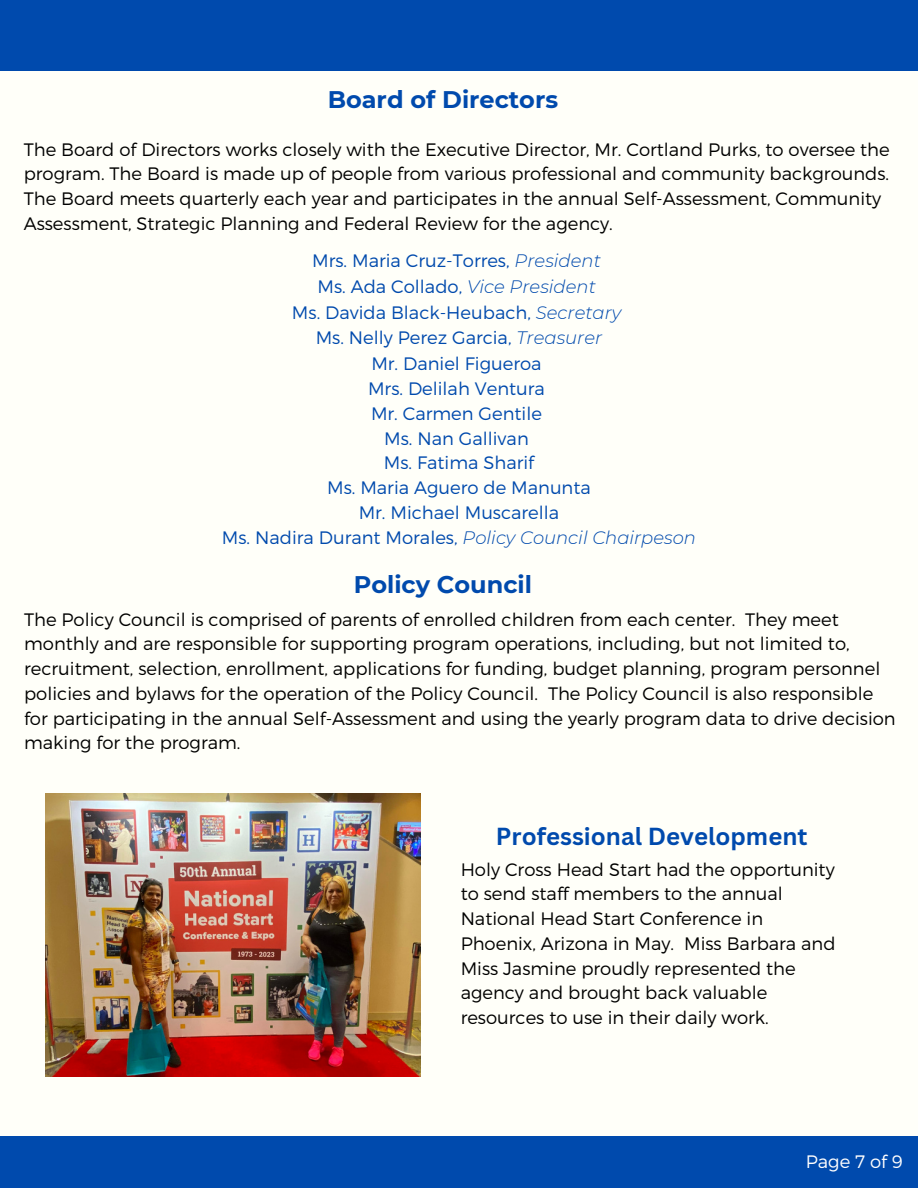
<style>
.page{position:relative;width:918px;height:1188px;background:#fffff9}
.page>*{position:absolute;margin:0;border:0;box-sizing:border-box;transform-origin:0 0}
.t1{font:700 24px "Montserrat";color:#004aad}
.t2{font:700 24px "Canva Sans";color:#004aad}
.t3{font:300 18px/24.8px "Montserrat";color:#000}
.t4{font:300 18px "Montserrat";color:#004aad}
.t5{font:300 18px "Montserrat";color:#fff}
.s1{font-style:italic}
</style>
<div class="page">
<div style="left:0;top:0;width:918px;height:70px;background:#004aad"></div>
<div style="left:0;top:1137px;width:918px;height:51px;background:#004aad"></div>
<img style="left:45px;top:794px;width:376px;height:282px">
<p class="t1" style="left:328px;top:85px;width:232px">Board of Directors</p>
<p class="t3" style="left:24px;top:136px;width:868px">The Board of Directors works closely with the Executive Director, Mr. Cortland Purks, to oversee the program. The Board is made up of people from various professional and community backgrounds.<br>The Board meets quarterly each year and participates in the annual Self-Assessment, Community Assessment, Strategic Planning and Federal Review for the agency.</p>
<p class="t4" style="left:312px;top:249px;width:290px">Mrs. Maria Cruz-Torres, <span class="s1">President</span></p>
<p class="t4" style="left:318px;top:275px;width:280px">Ms. Ada Collado, <span class="s1">Vice President</span></p>
<p class="t4" style="left:292px;top:300px;width:331px">Ms. Davida Black-Heubach, <span class="s1">Secretary</span></p>
<p class="t4" style="left:316px;top:326px;width:288px">Ms. Nelly Perez Garcia, <span class="s1">Treasurer</span></p>
<p class="t4" style="left:371px;top:352px;width:172px">Mr. Daniel Figueroa</p>
<p class="t4" style="left:368px;top:377px;width:178px">Mrs. Delilah Ventura</p>
<p class="t4" style="left:371px;top:402px;width:172px">Mr. Carmen Gentile</p>
<p class="t4" style="left:384px;top:426px;width:146px">Ms. Nan Gallivan</p>
<p class="t4" style="left:384px;top:451px;width:152px">Ms. Fatima Sharif</p>
<p class="t4" style="left:327px;top:476px;width:265px">Ms. Maria Aguero de Manunta</p>
<p class="t4" style="left:359px;top:501px;width:202px">Mr. Michael Muscarella</p>
<p class="t4" style="left:222px;top:525px;width:476px">Ms. Nadira Durant Morales, <span class="s1">Policy Council Chairpeson</span></p>
<p class="t1" style="left:354px;top:570px;width:180px">Policy Council</p>
<p class="t3" style="left:24px;top:606px;width:873px">The Policy Council is comprised of parents of enrolled children from each center. They meet monthly and are responsible for supporting program operations, including, but not limited to, recruitment, selection, enrollment, applications for funding, budget planning, program personnel policies and bylaws for the operation of the Policy Council. The Policy Council is also responsible for participating in the annual Self-Assessment and using the yearly program data to drive decision making for the program.</p>
<p class="t2" style="left:496px;top:819px;width:313px">Professional Development</p>
<p class="t3" style="left:461px;top:856px;width:377px">Holy Cross Head Start had the opportunity to send staff members to the annual National Head Start Conference in Phoenix, Arizona in May. Miss Barbara and Miss Jasmine proudly represented the agency and brought back valuable resources to use in their daily work.</p>
<p class="t5" style="left:806px;top:1150px;width:99px">Page 7 of 9</p>
</div>
